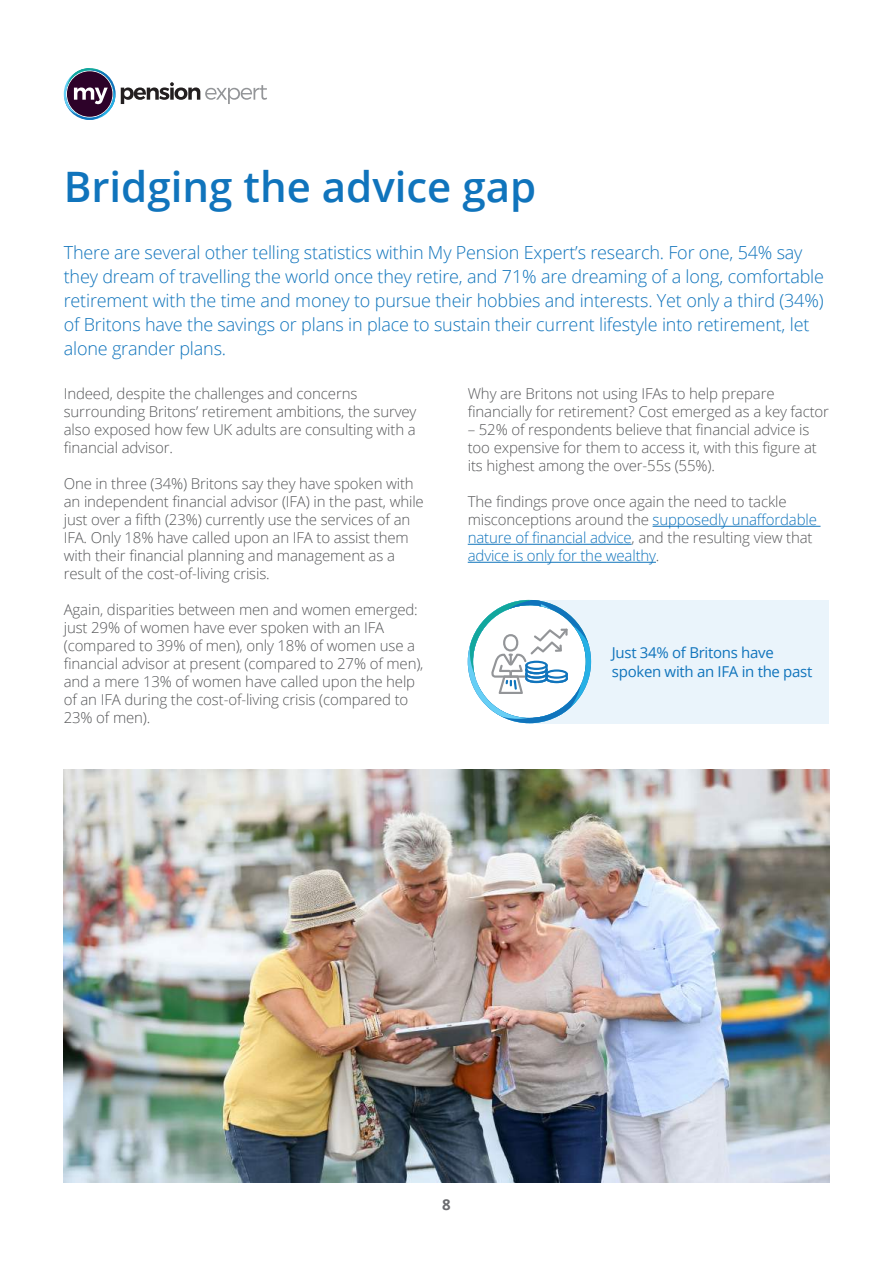
<style>
.page{position:relative;width:893px;height:1263px;background:#fff}
.page>*{position:absolute;margin:0;border:0;box-sizing:border-box;transform-origin:0 0}
.t1{font:600 42px "Open Sans";color:#1074bc}
.t2{font:300 18px/24px "Open Sans";letter-spacing:-.01em;color:#1074bc}
.t3{font:300 15px/18px "Open Sans";letter-spacing:-.01em;color:#57585a}
.t4{font:15px/19.5px "Open Sans";letter-spacing:-.02em;color:#1074bc}
.t5{font:700 15px "Open Sans";color:#6c6d70}
.s1{color:#1074bc}
</style>
<div class="page">
<svg style="left:64px;top:68px;width:203px;height:52px"></svg>
<div style="left:529px;top:600px;width:300px;height:123px;background:#eaf4fb"></div>
<hr style="left:653px;top:526px;width:167px;height:1px;background:#1074bc">
<hr style="left:468px;top:544px;width:164px;height:1px;background:#1074bc">
<hr style="left:468px;top:562px;width:188px;height:1px;background:#1074bc">
<img style="left:64px;top:770px;width:765px;height:412px">
<svg style="left:468px;top:600px;width:123px;height:123px"></svg>
<h1 class="t1" style="left:64px;top:158px;width:474px">Bridging the advice gap</h1>
<p class="t2" style="left:64px;top:240px;width:762px">There are several other telling statistics within My Pension Expert’s research. For one, 54% say they dream of travelling the world once they retire, and 71% are dreaming of a long, comfortable retirement with the time and money to pursue their hobbies and interests. Yet only a third (34%) of Britons have the savings or plans in place to sustain their current lifestyle into retirement, let alone grander plans.</p>
<p class="t3" style="left:64px;top:384px;width:354px">Indeed, despite the challenges and concerns surrounding Britons’ retirement ambitions, the survey also exposed how few UK adults are consulting with a financial advisor.</p>
<p class="t3" style="left:64px;top:474px;width:361px">One in three (34%) Britons say they have spoken with an independent financial advisor (IFA) in the past, while just over a fifth (23%) currently use the services of an IFA. Only 18% have called upon an IFA to assist them with their financial planning and management as a result of the cost-of-living crisis.</p>
<p class="t3" style="left:64px;top:600px;width:361px">Again, disparities between men and women emerged: just 29% of women have ever spoken with an IFA (compared to 39% of men), only 18% of women use a financial advisor at present (compared to 27% of men), and a mere 13% of women have called upon the help of an IFA during the cost-of-living crisis (compared to 23% of men).</p>
<p class="t3" style="left:468px;top:384px;width:363px">Why are Britons not using IFAs to help prepare financially for retirement? Cost emerged as a key factor</p>
<p class="t3" style="left:468px;top:420px;width:351px">– 52% of respondents believe that financial advice is too expensive for them to access it, with this figure at its highest among the over-55s (55%).</p>
<p class="t3" style="left:468px;top:492px;width:351px">The findings prove once again the need to tackle misconceptions around the <span class="s1">supposedly unaffordable nature of financial advice</span>, and the resulting view that <span class="s1">advice is only for the wealthy</span>.</p>
<p class="t4" style="left:612px;top:642px;width:202px">Just 34% of Britons have spoken with an IFA in the past</p>
<p class="t5" style="left:442px;top:1193px;width:10px">8</p>
</div>
